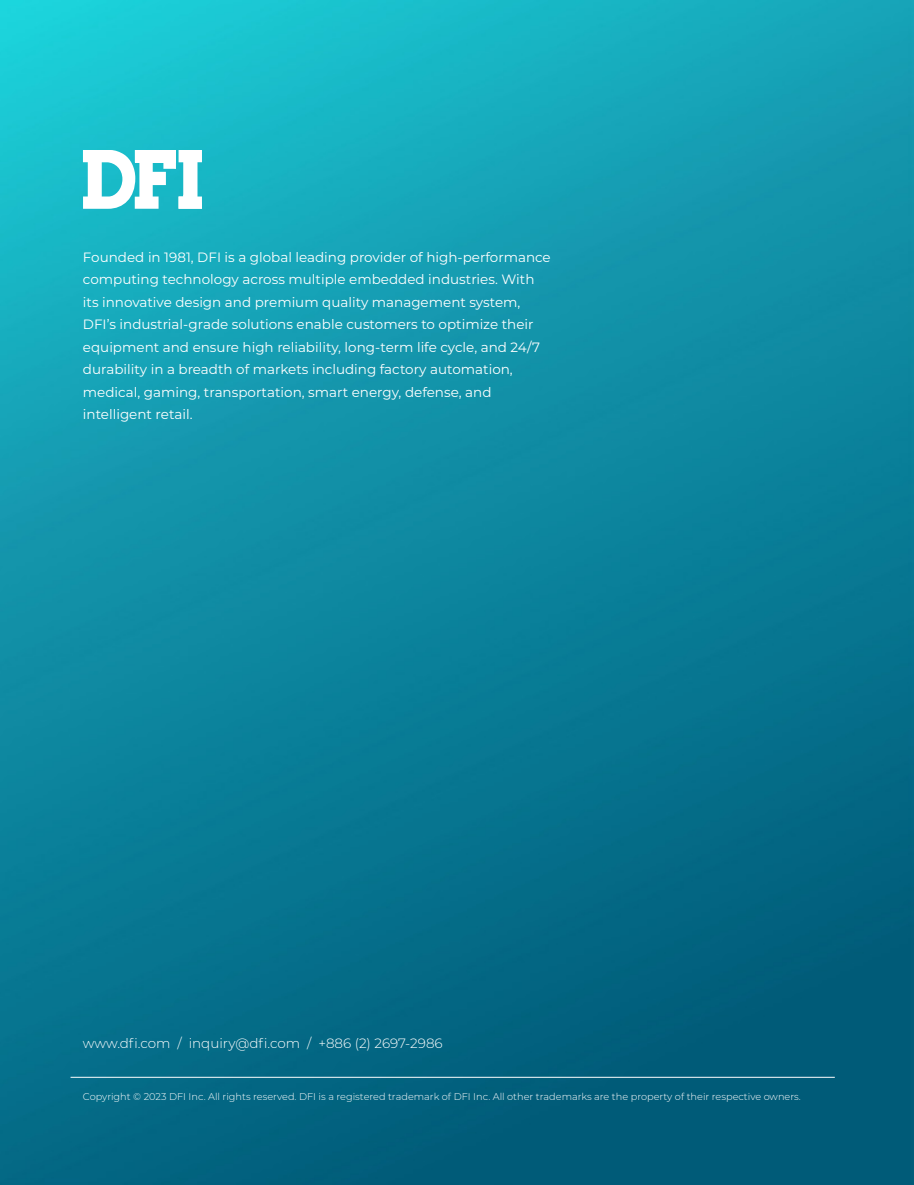
<style>
.page{position:relative;width:914px;height:1185px;background:#fff}
.page>*{position:absolute;margin:0;border:0;box-sizing:border-box;transform-origin:0 0}
.t1{font:13.5px/22.5px "Montserrat";color:#fff}
.t2{font:300 13.5px "Montserrat";color:#fff}
.t3{font:300 9.75px "Montserrat";color:#fff}
</style>
<div class="page">
<img style="left:0;top:0;width:914px;height:1185px">
<svg style="left:83px;top:150px;width:119px;height:59px"></svg>
<hr style="left:70px;top:1077px;width:764px;height:1px;background:#fff">
<p class="t1" style="left:83px;top:245px;width:469px">Founded in 1981, DFI is a global leading provider of high-performance computing technology across multiple embedded industries. With its innovative design and premium quality management system, DFI’s industrial-grade solutions enable customers to optimize their equipment and ensure high reliability, long-term life cycle, and 24/7 durability in a breadth of markets including factory automation, medical, gaming, transportation, smart energy, defense, and intelligent retail.</p>
<p class="t2" style="left:83px;top:1034px;width:361px">www.dfi.com / inquiry@dfi.com / +886 (2) 2697-2986</p>
<p class="t3" style="left:83px;top:1090px;width:719px">Copyright © 2023 DFI Inc. All rights reserved. DFI is a registered trademark of DFI Inc. All other trademarks are the property of their respective owners.</p>
</div>
